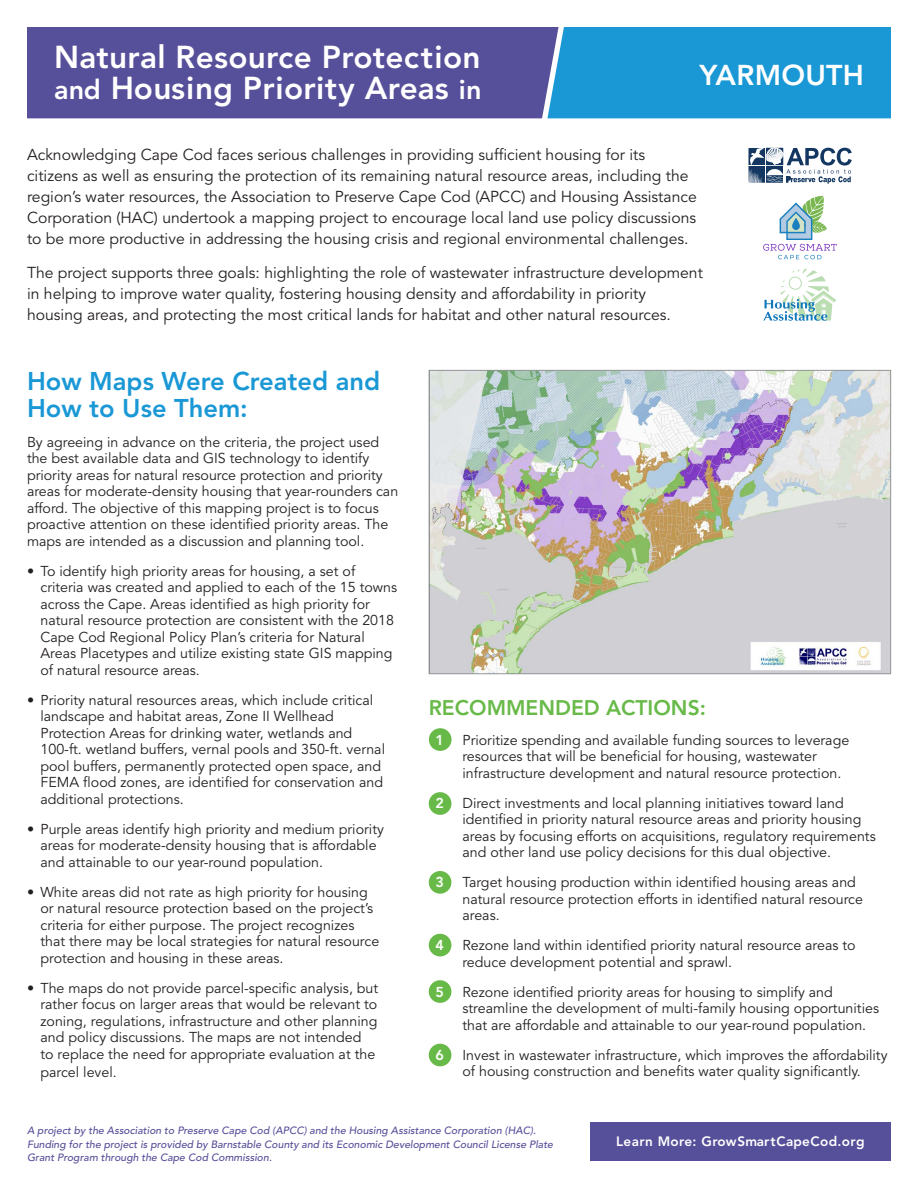
<style>
.page{position:relative;width:918px;height:1188px;background:#fff}
.page>*{position:absolute;margin:0;border:0;box-sizing:border-box;transform-origin:0 0}
.t1{font:800 31.5px/31.5px "Avenir";letter-spacing:.01em;color:#fff}
.t2{font:800 28.5px "Avenir";letter-spacing:.01em;color:#fff}
.t3{font:800 25.5px/27px "Avenir";color:#1a98d6}
.t4{font:800 21px "Avenir";color:#68ba48}
.t5{font:15.75px/21px "Avenir";color:#231f20}
.t6{font:14.25px/16.5px "Avenir";color:#231f20}
.t7{font:800 14.25px "Avenir";color:#fff}
.t8{font:800 13.5px "Avenir";letter-spacing:.03em;color:#fff}
.t9{font:italic 500 10.5px/13.5px "Avenir";color:#564f9a}
.s1{font-size:27px}
</style>
<div class="page">
<div style="left:429px;top:980px;width:22px;height:23px;background:#68ba48;border-radius:50%"></div>
<div style="left:429px;top:1044px;width:22px;height:22px;background:#68ba48;border-radius:50%"></div>
<div style="left:429px;top:934px;width:22px;height:22px;background:#68ba48;border-radius:50%"></div>
<div style="left:429px;top:871px;width:22px;height:23px;background:#68ba48;border-radius:50%"></div>
<div style="left:429px;top:792px;width:22px;height:23px;background:#68ba48;border-radius:50%"></div>
<div style="left:429px;top:728px;width:23px;height:23px;background:#68ba48;border-radius:50%"></div>
<div style="left:27px;top:27px;width:520px;height:91px;background:#564f9a"></div>
<div style="left:547px;top:27px;width:344px;height:91px;background:#1a98d6"></div>
<div style="left:590px;top:1122px;width:301px;height:39px;background:#564f9a"></div>
<svg style="left:763px;top:269px;width:73px;height:52px"></svg>
<svg style="left:763px;top:196px;width:74px;height:63px"></svg>
<svg style="left:749px;top:148px;width:103px;height:36px"></svg>
<div style="left:747px;top:146px;width:38px;height:38px;border:1px solid #fff"></div>
<img style="left:431px;top:372px;width:458px;height:300px">
<div style="left:429px;top:370px;width:462px;height:304px;border:1px solid #939598"></div>
<h1 class="t1" style="left:54px;top:41px;width:429px">Natural Resource Protection <span class="s1">and</span> Housing Priority Areas <span class="s1">in</span></h1>
<h2 class="t2" style="left:699px;top:58px;width:166px">YARMOUTH</h2>
<p class="t5" style="left:27px;top:144px;width:671px">Acknowledging Cape Cod faces serious challenges in providing sufficient housing for its citizens as well as ensuring the protection of its remaining natural resource areas, including the region’s water resources, the Association to Preserve Cape Cod (APCC) and Housing Assistance Corporation (HAC) undertook a mapping project to encourage local land use policy discussions to be more productive in addressing the housing crisis and regional environmental challenges.</p>
<p class="t5" style="left:27px;top:263px;width:677px">The project supports three goals: highlighting the role of wastewater infrastructure development in helping to improve water quality, fostering housing density and affordability in priority housing areas, and protecting the most critical lands for habitat and other natural resources.</p>
<h3 class="t3" style="left:27px;top:367px;width:355px">How Maps Were Created and<br>How to Use Them:</h3>
<p class="t6" style="left:27px;top:434px;width:373px">By agreeing in advance on the criteria, the project used the best available data and GIS technology to identify priority areas for natural resource protection and priority areas for moderate-density housing that year-rounders can afford. The objective of this mapping project is to focus proactive attention on these identified priority areas. The maps are intended as a discussion and planning tool.</p>
<p class="t6" style="left:40px;top:563px;width:358px;text-indent:-13px">• To identify high priority areas for housing, a set of criteria was created and applied to each of the 15 towns across the Cape. Areas identified as high priority for natural resource protection are consistent with the 2018<br>Cape Cod Regional Policy Plan’s criteria for Natural Areas Placetypes and utilize existing state GIS mapping of natural resource areas.</p>
<p class="t6" style="left:40px;top:692px;width:346px;text-indent:-13px">• Priority natural resources areas, which include critical landscape and habitat areas, Zone II Wellhead Protection Areas for drinking water, wetlands and 100-ft. wetland buffers, vernal pools and 350-ft. vernal pool buffers, permanently protected open space, and FEMA flood zones, are identified for conservation and additional protections.</p>
<p class="t6" style="left:40px;top:821px;width:345px;text-indent:-13px">• Purple areas identify high priority and medium priority areas for moderate-density housing that is affordable and attainable to our year-round population.</p>
<p class="t6" style="left:40px;top:884px;width:340px;text-indent:-13px">• White areas did not rate as high priority for housing or natural resource protection based on the project’s criteria for either purpose. The project recognizes that there may be local strategies for natural resource protection and housing in these areas.</p>
<p class="t6" style="left:40px;top:980px;width:339px;text-indent:-13px">• The maps do not provide parcel-specific analysis, but rather focus on larger areas that would be relevant to zoning, regulations, infrastructure and other planning and policy discussions. The maps are not intended<br>to replace the need for appropriate evaluation at the</p>
<p class="t6" style="left:40px;top:1064px;width:78px">parcel level.</p>
<h3 class="t4" style="left:429px;top:695px;width:279px">RECOMMENDED ACTIONS:</h3>
<p class="t7" style="left:436px;top:731px;width:10px">1</p>
<p class="t6" style="left:463px;top:732px;width:388px">Prioritize spending and available funding sources to leverage resources that will be beneficial for housing, wastewater infrastructure development and natural resource protection.</p>
<p class="t7" style="left:436px;top:794px;width:10px">2</p>
<p class="t6" style="left:463px;top:795px;width:415px">Direct investments and local planning initiatives toward land identified in priority natural resource areas and priority housing areas by focusing efforts on acquisitions, regulatory requirements and other land use policy decisions for this dual objective.</p>
<p class="t7" style="left:436px;top:874px;width:10px">3</p>
<p class="t6" style="left:463px;top:874px;width:402px">Target housing production within identified housing areas and natural resource protection efforts in identified natural resource areas.</p>
<p class="t7" style="left:436px;top:937px;width:10px">4</p>
<p class="t6" style="left:463px;top:937px;width:395px">Rezone land within identified priority natural resource areas to reduce development potential and sprawl.</p>
<p class="t7" style="left:436px;top:983px;width:10px">5</p>
<p class="t6" style="left:463px;top:984px;width:418px">Rezone identified priority areas for housing to simplify and streamline the development of multi-family housing opportunities that are affordable and attainable to our year-round population.</p>
<p class="t7" style="left:436px;top:1046px;width:10px">6</p>
<p class="t6" style="left:463px;top:1047px;width:427px">Invest in wastewater infrastructure, which improves the affordability of housing construction and benefits water quality significantly.</p>
<p class="t9" style="left:27px;top:1124px;width:528px">A project by the Association to Preserve Cape Cod (APCC) and the Housing Assistance Corporation (HAC).<br>Funding for the project is provided by Barnstable County and its Economic Development Council License Plate<br>Grant Program through the Cape Cod Commission.</p>
<p class="t8" style="left:616px;top:1133px;width:250px">Learn More: GrowSmartCapeCod.org</p>
</div>
